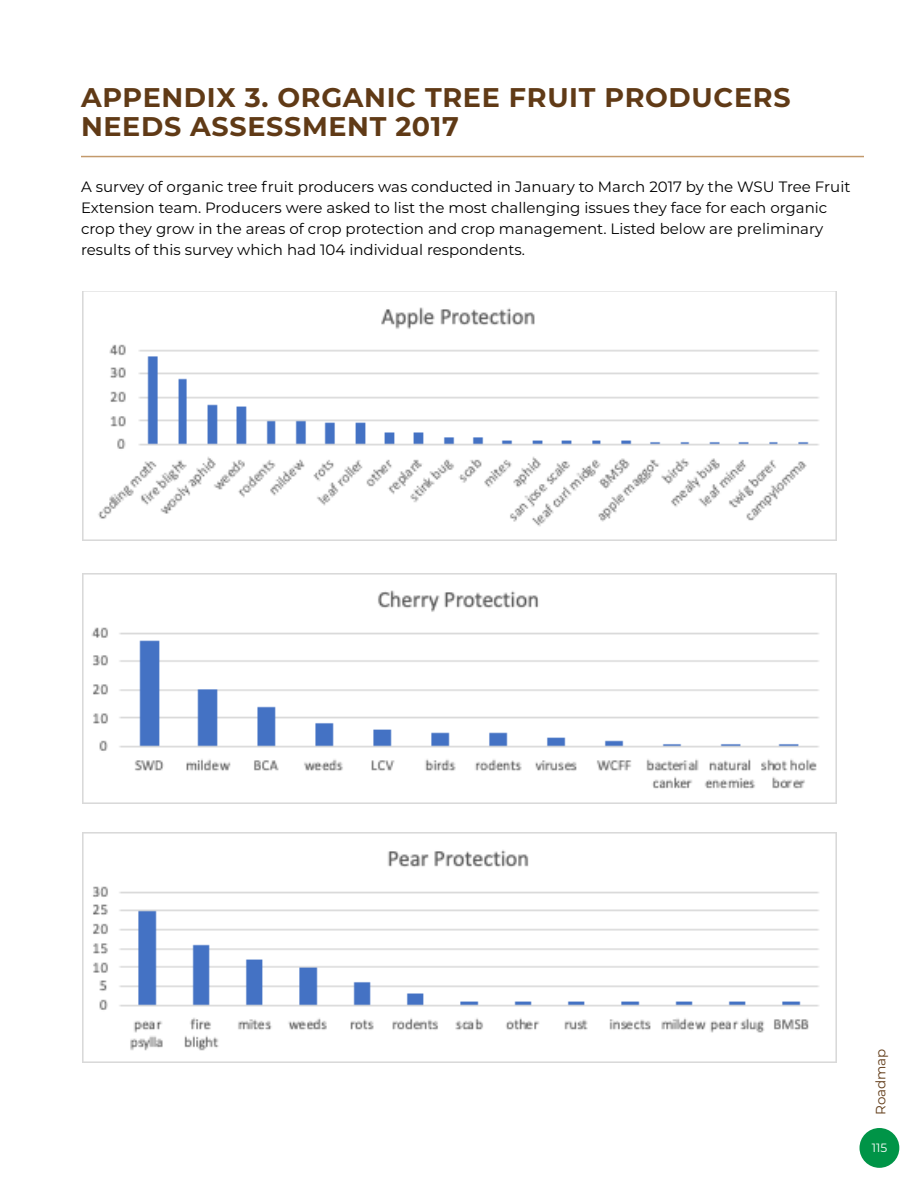
<style>
.page{position:relative;width:918px;height:1188px;background:#fff}
.page>*{position:absolute;margin:0;border:0;box-sizing:border-box;transform-origin:0 0}
.Heading_1{font:700 27px/29.1px "Montserrat";letter-spacing:.025em;color:#603a16}
.t1{font:15px/21px "Montserrat";color:#000}
.t2{font:13.5px "Montserrat";color:#603a16}
.t3{font:12px "Montserrat";color:#fff}
</style>
<div class="page">
<hr style="left:81px;top:156px;width:783px;height:1px;background:#c39a6c">
<img style="left:83px;top:292px;width:754px;height:248px">
<img style="left:83px;top:574px;width:754px;height:230px">
<img style="left:83px;top:833px;width:754px;height:230px">
<div style="left:860px;top:1128px;width:39px;height:40px;background:#009447;border-radius:50%"></div>
<p class="Heading_1" style="left:81px;top:82px;width:711px">APPENDIX 3. ORGANIC TREE FRUIT PRODUCERS<br>NEEDS ASSESSMENT 2017</p>
<p class="t1" style="left:81px;top:175px;width:771px">A survey of organic tree fruit producers was conducted in January to March 2017 by the WSU Tree Fruit Extension team. Producers were asked to list the most challenging issues they face for each organic crop they grow in the areas of crop protection and crop management. Listed below are preliminary results of this survey which had 104 individual respondents.</p>
<p class="t2" style="left:871px;top:1115px;width:68px;rotate:-90deg">Roadmap</p>
<p class="t3" style="left:872px;top:1140px;width:17px">115</p>
</div>
